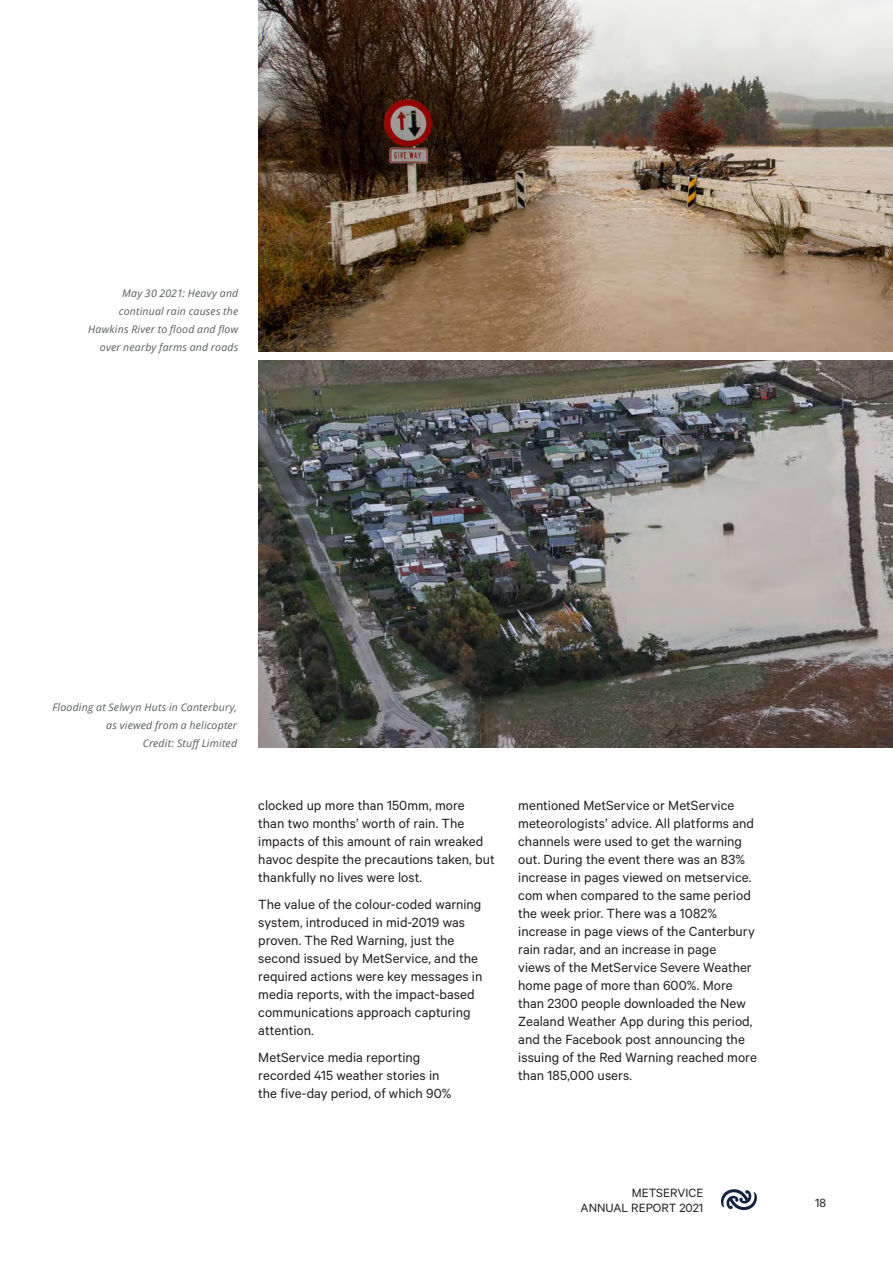
<style>
.page{position:relative;width:893px;height:1263px;background:#fff}
.page>*{position:absolute;margin:0;border:0;box-sizing:border-box;transform-origin:0 0}
.Body{font:15px/18px "Calibre";color:#231f20}
.t1{font:13.5px/15px "Calibre";color:#231f20;text-align:right}
.Body-2{font:italic 10.5px/18px "Open Sans";letter-spacing:.02em;color:#585b5c;text-align:right}
</style>
<div class="page">
<svg style="left:721px;top:1189px;width:36px;height:21px"></svg>
<img style="left:258px;top:0;width:635px;height:351px">
<img style="left:258px;top:360px;width:635px;height:387px">
<p class="Body-2" style="left:88px;top:284px;width:152px">May 30 2021: Heavy and continual rain causes the<br>Hawkins River to flood and flow over nearby farms and roads</p>
<p class="Body-2" style="left:52px;top:698px;width:186px">Flooding at Selwyn Huts in Canterbury, as viewed from a helicopter<br>Credit: Stuff Limited</p>
<p class="Body" style="left:258px;top:796px;width:238px">clocked up more than 150mm, more<br>than two months’ worth of rain. The impacts of this amount of rain wreaked havoc despite the precautions taken, but thankfully no lives were lost.</p>
<p class="Body" style="left:258px;top:895px;width:226px">The value of the colour-coded warning system, introduced in mid-2019 was proven. The Red Warning, just the second issued by MetService, and the required actions were key messages in media reports, with the impact-based communications approach capturing attention.</p>
<p class="Body" style="left:258px;top:1048px;width:195px">MetService media reporting recorded 415 weather stories in the five-day period, of which 90%</p>
<p class="Body" style="left:518px;top:796px;width:240px">mentioned MetService or MetService meteorologists’ advice. All platforms and channels were used to get the warning out. During the event there was an 83% increase in pages viewed on metservice. com when compared to the same period the week prior. There was a 1082% increase in page views of the Canterbury rain radar, and an increase in page<br>views of the MetService Severe Weather home page of more than 600%. More than 2300 people downloaded the New Zealand Weather App during this period, and the Facebook post announcing the issuing of the Red Warning reached more than 185,000 users.</p>
<p class="t1" style="left:581px;top:1184px;width:124px">METSERVICE<br>ANNUAL REPORT 2021</p>
<p class="t1" style="left:815px;top:1195px;width:13px">18</p>
</div>
